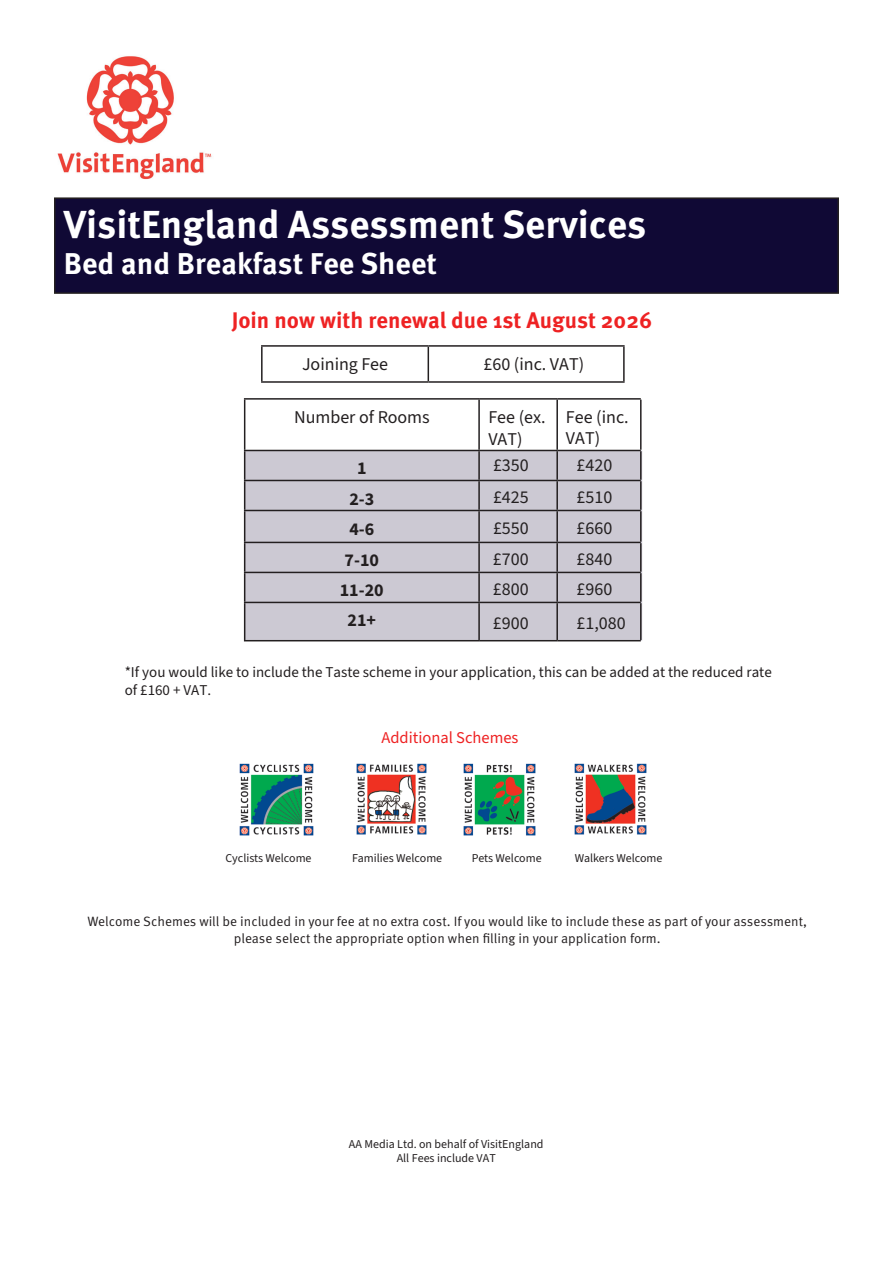
<style>
.page{position:relative;width:893px;height:1263px;background:#fff}
.page>*{position:absolute;margin:0;border:0;box-sizing:border-box;transform-origin:0 0}
.t1{font:700 39px "Meta Pro";color:#fff}
.t2{font:700 30px "Meta Pro";color:#fff}
.t3{font:700 22.5px "Meta Pro";color:#ee2223}
.t4{font:18px/21.6px "Source Sans 3";color:#231f20}
.t5{font:700 18px "Source Sans 3";color:#231f20}
.t6{font:16.5px "Source Sans 3";color:#ee2223}
.t7{font:15px/18px "Source Sans 3";color:#221e1f}
.t8{font:13.5px/16.2px "Meta Pro";color:#231f20;text-align:center}
.t9{font:12px/13.8px "Source Sans 3";color:#231f20;text-align:center}
</style>
<div class="page">
<img style="left:57px;top:56px;width:155px;height:124px">
<div style="left:55px;top:198px;width:783px;height:95px;background:#100935"></div>
<div style="left:54px;top:197px;width:785px;height:97px;border:2px solid #231f20"></div>
<svg style="left:243px;top:421px;width:400px;height:85px"></svg>
<div style="left:245px;top:450px;width:397px;height:191px;background:#ccc9d3"></div>
<hr style="left:244px;top:398px;width:235px;height:2px;background:#231f20">
<hr style="left:244px;top:400px;width:1px;height:50px;background:#231f20">
<hr style="left:479px;top:398px;width:78px;height:2px;background:#231f20">
<hr style="left:478px;top:400px;width:2px;height:50px;background:#231f20">
<hr style="left:557px;top:398px;width:84px;height:2px;background:#231f20">
<hr style="left:556px;top:400px;width:2px;height:50px;background:#231f20">
<hr style="left:640px;top:400px;width:2px;height:50px;background:#231f20">
<hr style="left:244px;top:450px;width:235px;height:1px;background:#231f20">
<hr style="left:479px;top:450px;width:78px;height:1px;background:#231f20">
<hr style="left:478px;top:451px;width:2px;height:29px;background:#231f20">
<hr style="left:557px;top:450px;width:84px;height:1px;background:#231f20">
<hr style="left:556px;top:451px;width:2px;height:29px;background:#231f20">
<hr style="left:640px;top:451px;width:2px;height:29px;background:#231f20">
<hr style="left:244px;top:480px;width:235px;height:1px;background:#231f20">
<svg style="left:244px;top:451px;width:1px;height:59px"></svg>
<hr style="left:479px;top:480px;width:78px;height:1px;background:#231f20">
<hr style="left:478px;top:481px;width:2px;height:29px;background:#231f20">
<hr style="left:557px;top:480px;width:84px;height:1px;background:#231f20">
<hr style="left:556px;top:481px;width:2px;height:29px;background:#231f20">
<hr style="left:640px;top:481px;width:2px;height:29px;background:#231f20">
<hr style="left:244px;top:510px;width:235px;height:1px;background:#231f20">
<hr style="left:244px;top:511px;width:1px;height:31px;background:#231f20">
<hr style="left:479px;top:510px;width:78px;height:1px;background:#231f20">
<hr style="left:478px;top:511px;width:2px;height:31px;background:#231f20">
<hr style="left:557px;top:510px;width:84px;height:1px;background:#231f20">
<hr style="left:556px;top:511px;width:2px;height:31px;background:#231f20">
<hr style="left:640px;top:511px;width:2px;height:31px;background:#231f20">
<hr style="left:244px;top:542px;width:235px;height:1px;background:#231f20">
<hr style="left:479px;top:542px;width:78px;height:1px;background:#231f20">
<hr style="left:478px;top:543px;width:2px;height:29px;background:#231f20">
<hr style="left:557px;top:542px;width:84px;height:1px;background:#231f20">
<hr style="left:556px;top:543px;width:2px;height:29px;background:#231f20">
<hr style="left:640px;top:543px;width:2px;height:29px;background:#231f20">
<hr style="left:244px;top:572px;width:235px;height:1px;background:#231f20">
<svg style="left:244px;top:543px;width:1px;height:59px"></svg>
<hr style="left:479px;top:572px;width:78px;height:1px;background:#231f20">
<hr style="left:478px;top:573px;width:2px;height:29px;background:#231f20">
<hr style="left:557px;top:572px;width:84px;height:1px;background:#231f20">
<hr style="left:556px;top:573px;width:2px;height:29px;background:#231f20">
<hr style="left:640px;top:573px;width:2px;height:29px;background:#231f20">
<hr style="left:244px;top:602px;width:235px;height:1px;background:#231f20">
<hr style="left:244px;top:603px;width:1px;height:37px;background:#231f20">
<hr style="left:479px;top:602px;width:78px;height:1px;background:#231f20">
<hr style="left:478px;top:603px;width:2px;height:37px;background:#231f20">
<hr style="left:557px;top:602px;width:84px;height:1px;background:#231f20">
<hr style="left:556px;top:603px;width:2px;height:37px;background:#231f20">
<hr style="left:640px;top:603px;width:2px;height:37px;background:#231f20">
<hr style="left:244px;top:640px;width:235px;height:1px;background:#231f20">
<hr style="left:479px;top:640px;width:78px;height:1px;background:#231f20">
<hr style="left:557px;top:640px;width:84px;height:1px;background:#231f20">
<svg style="left:427px;top:347px;width:3px;height:34px"></svg>
<hr style="left:261px;top:345px;width:167px;height:2px;background:#231f20">
<hr style="left:261px;top:347px;width:2px;height:34px;background:#231f20">
<hr style="left:428px;top:345px;width:197px;height:2px;background:#231f20">
<hr style="left:428px;top:347px;width:1px;height:34px;background:#231f20">
<hr style="left:623px;top:347px;width:2px;height:34px;background:#231f20">
<hr style="left:261px;top:381px;width:167px;height:2px;background:#231f20">
<hr style="left:428px;top:381px;width:197px;height:2px;background:#231f20">
<img style="left:239px;top:763px;width:75px;height:73px">
<img style="left:356px;top:763px;width:71px;height:72px">
<img style="left:463px;top:763px;width:73px;height:73px">
<img style="left:574px;top:763px;width:73px;height:72px">
<h1 class="t1" style="left:64px;top:194px;width:584px">VisitEngland Assessment Services</h1>
<h2 class="t2" style="left:64px;top:240px;width:375px">Bed and Breakfast Fee Sheet</h2>
<h3 class="t3" style="left:232px;top:303px;width:422px">Join now with renewal due 1st August 2026</h3>
<h3 class="t4" style="left:302px;top:353px;width:88px">Joining Fee</h3>
<h3 class="t4" style="left:483px;top:353px;width:102px">£60 (inc. VAT)</h3>
<h3 class="t4" style="left:294px;top:406px;width:137px">Number of Rooms</h3>
<h3 class="t4" style="left:488px;top:406px;width:59px">Fee (ex.<br>VAT)</h3>
<h3 class="t4" style="left:566px;top:406px;width:64px">Fee (inc.<br>VAT)</h3>
<h3 class="t5" style="left:357px;top:457px;width:11px">1</h3>
<h3 class="t4" style="left:493px;top:454px;width:37px">£350</h3>
<h3 class="t4" style="left:577px;top:454px;width:37px">£420</h3>
<h3 class="t5" style="left:349px;top:487px;width:26px">2-3</h3>
<h3 class="t4" style="left:493px;top:486px;width:37px">£425</h3>
<h3 class="t4" style="left:577px;top:486px;width:37px">£510</h3>
<h3 class="t5" style="left:349px;top:517px;width:26px">4-6</h3>
<h3 class="t4" style="left:493px;top:517px;width:37px">£550</h3>
<h3 class="t4" style="left:577px;top:517px;width:37px">£660</h3>
<h3 class="t5" style="left:345px;top:549px;width:36px">7-10</h3>
<h3 class="t4" style="left:493px;top:548px;width:37px">£700</h3>
<h3 class="t4" style="left:577px;top:548px;width:37px">£840</h3>
<h3 class="t5" style="left:340px;top:579px;width:45px">11-20</h3>
<h3 class="t4" style="left:493px;top:578px;width:37px">£800</h3>
<h3 class="t4" style="left:577px;top:578px;width:37px">£960</h3>
<h3 class="t5" style="left:348px;top:609px;width:30px">21+</h3>
<h3 class="t4" style="left:493px;top:612px;width:37px">£900</h3>
<h3 class="t4" style="left:577px;top:612px;width:51px">£1,080</h3>
<p class="t7" style="left:125px;top:663px;width:649px">*If you would like to include the Taste scheme in your application, this can be added at the reduced rate of £160 + VAT.</p>
<p class="t6" style="left:381px;top:727px;width:139px">Additional Schemes</p>
<p class="t9" style="left:226px;top:851px;width:87px">Cyclists Welcome</p>
<p class="t9" style="left:352px;top:851px;width:91px">Families Welcome</p>
<p class="t9" style="left:472px;top:851px;width:71px">Pets Welcome</p>
<p class="t9" style="left:575px;top:851px;width:89px">Walkers Welcome</p>
<p class="t8" style="left:88px;top:913px;width:721px">Welcome Schemes will be included in your fee at no extra cost. If you would like to include these as part of your assessment, please select the appropriate option when filling in your application form.</p>
<p class="t9" style="left:349px;top:1137px;width:196px">AA Media Ltd. on behalf of VisitEngland<br>All Fees include VAT</p>
</div>
